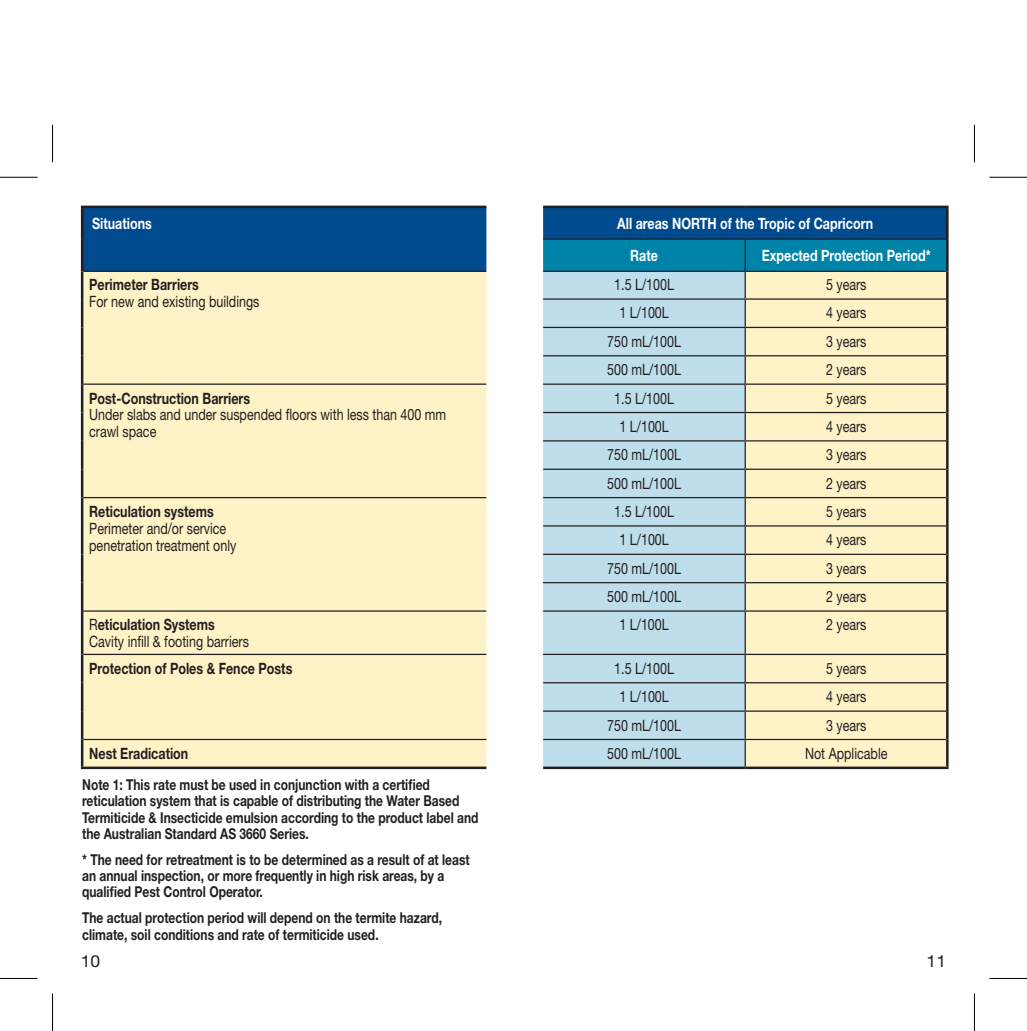
<style>
.page{position:relative;width:1027px;height:1031px;background:#fff}
.page>*{position:absolute;margin:0;border:0;box-sizing:border-box;transform-origin:0 0}
.t1{font:16.75px "Helvetica Neue";color:#231f20;scale:1.05 1}
.t2{font:15.5px/17px "Helvetica Neue";color:#231f20;scale:.8 1}
.t3{font:700 15.5px "Helvetica Neue";color:#231f20;scale:.8 1}
.t4{font:700 15.5px/32.2px "Helvetica Neue";color:#fff;scale:.8 1}
.t5{font:700 15px/16.2px "Helvetica Neue";color:#231f20;scale:.8 1}
.s1{font-weight:700}
</style>
<div class="page">
<svg style="left:83px;top:207px;width:862px;height:64px;background:#165996"></svg>
<svg style="left:83px;top:271px;width:862px;height:496px;background:#fdf2cc"></svg>
<div style="left:543px;top:611px;width:201px;height:155px;background:#bddeea"></div>
<hr style="left:81px;top:208px;width:2px;height:31px;background:#231f20">
<hr style="left:81px;top:239px;width:2px;height:32px;background:#231f20">
<hr style="left:945px;top:208px;width:3px;height:31px;background:#231f20">
<hr style="left:945px;top:239px;width:3px;height:32px;background:#231f20">
<hr style="left:81px;top:271px;width:2px;height:28px;background:#231f20">
<hr style="left:81px;top:299px;width:2px;height:28px;background:#231f20">
<hr style="left:81px;top:327px;width:2px;height:29px;background:#231f20">
<hr style="left:81px;top:356px;width:2px;height:28px;background:#231f20">
<hr style="left:945px;top:271px;width:3px;height:28px;background:#231f20">
<hr style="left:945px;top:299px;width:3px;height:28px;background:#231f20">
<hr style="left:945px;top:327px;width:3px;height:29px;background:#231f20">
<hr style="left:945px;top:356px;width:3px;height:28px;background:#231f20">
<hr style="left:81px;top:384px;width:2px;height:28px;background:#231f20">
<hr style="left:81px;top:412px;width:2px;height:29px;background:#231f20">
<hr style="left:81px;top:441px;width:2px;height:28px;background:#231f20">
<hr style="left:81px;top:469px;width:2px;height:28px;background:#231f20">
<hr style="left:945px;top:384px;width:3px;height:28px;background:#231f20">
<hr style="left:945px;top:412px;width:3px;height:29px;background:#231f20">
<hr style="left:945px;top:441px;width:3px;height:28px;background:#231f20">
<hr style="left:945px;top:469px;width:3px;height:28px;background:#231f20">
<hr style="left:81px;top:497px;width:2px;height:29px;background:#231f20">
<hr style="left:81px;top:526px;width:2px;height:28px;background:#231f20">
<hr style="left:81px;top:554px;width:2px;height:28px;background:#231f20">
<hr style="left:81px;top:582px;width:2px;height:29px;background:#231f20">
<hr style="left:945px;top:497px;width:3px;height:29px;background:#231f20">
<hr style="left:945px;top:526px;width:3px;height:28px;background:#231f20">
<hr style="left:945px;top:554px;width:3px;height:28px;background:#231f20">
<hr style="left:945px;top:582px;width:3px;height:29px;background:#231f20">
<hr style="left:81px;top:611px;width:2px;height:43px;background:#231f20">
<hr style="left:945px;top:611px;width:3px;height:43px;background:#231f20">
<hr style="left:81px;top:654px;width:2px;height:28px;background:#231f20">
<hr style="left:81px;top:682px;width:2px;height:29px;background:#231f20">
<hr style="left:81px;top:711px;width:2px;height:28px;background:#231f20">
<hr style="left:945px;top:654px;width:3px;height:28px;background:#231f20">
<hr style="left:945px;top:682px;width:3px;height:29px;background:#231f20">
<hr style="left:945px;top:711px;width:3px;height:28px;background:#231f20">
<hr style="left:81px;top:739px;width:2px;height:27px;background:#231f20">
<hr style="left:945px;top:739px;width:3px;height:27px;background:#231f20">
<hr style="left:83px;top:271px;width:403px;height:1px;background:#231f20">
<hr style="left:543px;top:238px;width:202px;height:2px;background:#231f20">
<hr style="left:745px;top:238px;width:200px;height:2px;background:#231f20">
<hr style="left:83px;top:383px;width:403px;height:2px;background:#231f20">
<hr style="left:83px;top:497px;width:403px;height:1px;background:#231f20">
<svg style="left:543px;top:239px;width:404px;height:371px;background:#c2d5cb"></svg>
<hr style="left:83px;top:610px;width:403px;height:1px;background:#231f20">
<hr style="left:543px;top:610px;width:202px;height:1px;background:#231f20">
<hr style="left:745px;top:610px;width:200px;height:1px;background:#231f20">
<hr style="left:744px;top:611px;width:1px;height:42px;background:#231f20">
<hr style="left:83px;top:653px;width:403px;height:2px;background:#231f20">
<hr style="left:543px;top:653px;width:202px;height:2px;background:#231f20">
<hr style="left:745px;top:653px;width:200px;height:2px;background:#231f20">
<hr style="left:543px;top:682px;width:202px;height:1px;background:#231f20">
<hr style="left:745px;top:682px;width:200px;height:1px;background:#231f20">
<hr style="left:543px;top:710px;width:202px;height:1px;background:#231f20">
<hr style="left:745px;top:710px;width:200px;height:1px;background:#231f20">
<hr style="left:83px;top:738px;width:403px;height:2px;background:#231f20">
<hr style="left:543px;top:738px;width:202px;height:2px;background:#231f20">
<hr style="left:745px;top:738px;width:200px;height:2px;background:#231f20">
<svg style="left:744px;top:655px;width:1px;height:111px"></svg>
<hr style="left:81px;top:766px;width:405px;height:3px;background:#231f20">
<hr style="left:543px;top:766px;width:202px;height:3px;background:#231f20">
<hr style="left:745px;top:766px;width:203px;height:3px;background:#231f20">
<hr style="left:81px;top:206px;width:405px;height:2px;background:#231f20">
<hr style="left:543px;top:206px;width:202px;height:2px;background:#231f20">
<hr style="left:745px;top:206px;width:203px;height:2px;background:#231f20">
<hr style="left:0;top:177px;width:38px;height:1px;background:#000">
<hr style="left:989px;top:177px;width:37px;height:1px;background:#000">
<hr style="left:0;top:978px;width:38px;height:1px;background:#000">
<hr style="left:989px;top:978px;width:37px;height:1px;background:#000">
<hr style="left:52px;top:125px;width:1px;height:37px;background:#000">
<hr style="left:52px;top:993px;width:1px;height:37px;background:#000">
<hr style="left:973px;top:125px;width:1px;height:37px;background:#000">
<hr style="left:973px;top:993px;width:1px;height:37px;background:#000">
<p class="t4" style="left:92px;top:207px;width:76px">Situations</p>
<p class="t4" style="left:630px;top:207px;width:305px;text-indent:-13px">All areas NORTH of the Tropic of Capricorn<br>Rate</p>
<p class="t4" style="left:761px;top:239px;width:213px">Expected Protection Period*</p>
<p class="t3" style="left:89px;top:275px;width:139px">Perimeter Barriers</p>
<p class="t2" style="left:89px;top:293px;width:214px">For new and existing buildings</p>
<p class="t2" style="left:614px;top:276px;width:76px">1 .5 L/1 00L</p>
<p class="t2" style="left:825px;top:276px;width:52px">5 years</p>
<p class="t2" style="left:619px;top:304px;width:63px">1 L/1 00L</p>
<p class="t2" style="left:825px;top:304px;width:52px">4 years</p>
<p class="t2" style="left:607px;top:332px;width:94px">750 mL/1 00L</p>
<p class="t2" style="left:825px;top:332px;width:52px">3 years</p>
<p class="t2" style="left:607px;top:361px;width:94px">500 mL/1 00L</p>
<p class="t2" style="left:825px;top:361px;width:52px">2 years</p>
<p class="t3" style="left:89px;top:388px;width:203px">Post-Construction Barriers</p>
<p class="t2" style="left:89px;top:406px;width:448px">Under slabs and under suspended floors with less than 400 mm crawl space</p>
<p class="t2" style="left:614px;top:389px;width:76px">1 .5 L/1 00L</p>
<p class="t2" style="left:825px;top:389px;width:52px">5 years</p>
<p class="t2" style="left:619px;top:417px;width:63px">1 L/1 00L</p>
<p class="t2" style="left:825px;top:417px;width:52px">4 years</p>
<p class="t2" style="left:607px;top:446px;width:94px">750 mL/1 00L</p>
<p class="t2" style="left:825px;top:446px;width:52px">3 years</p>
<p class="t2" style="left:607px;top:474px;width:94px">500 mL/1 00L</p>
<p class="t2" style="left:825px;top:474px;width:52px">2 years</p>
<p class="t3" style="left:89px;top:502px;width:157px">Reticulation systems</p>
<p class="t2" style="left:89px;top:519px;width:185px">Perimeter and/or service penetration treatment only</p>
<p class="t2" style="left:614px;top:502px;width:76px">1 .5 L/1 00L</p>
<p class="t2" style="left:825px;top:502px;width:52px">5 years</p>
<p class="t2" style="left:619px;top:531px;width:63px">1 L/1 00L</p>
<p class="t2" style="left:825px;top:531px;width:52px">4 years</p>
<p class="t2" style="left:607px;top:559px;width:94px">750 mL/1 00L</p>
<p class="t2" style="left:825px;top:559px;width:52px">3 years</p>
<p class="t2" style="left:607px;top:588px;width:94px">500 mL/1 00L</p>
<p class="t2" style="left:825px;top:588px;width:52px">2 years</p>
<p class="t2" style="left:89px;top:616px;width:201px">R<span class="s1">eticulation Systems<br></span>Cavity infill &amp; footing barriers</p>
<p class="t2" style="left:619px;top:616px;width:63px">1 L/1 00L</p>
<p class="t2" style="left:825px;top:616px;width:52px">2 years</p>
<p class="t3" style="left:89px;top:658px;width:255px">Protection of Poles &amp; Fence Posts</p>
<p class="t2" style="left:614px;top:659px;width:76px">1 .5 L/1 00L</p>
<p class="t2" style="left:825px;top:659px;width:52px">5 years</p>
<p class="t2" style="left:619px;top:688px;width:63px">1 L/1 00L</p>
<p class="t2" style="left:825px;top:688px;width:52px">4 years</p>
<p class="t2" style="left:607px;top:716px;width:94px">750 mL/1 00L</p>
<p class="t2" style="left:825px;top:716px;width:52px">3 years</p>
<p class="t3" style="left:89px;top:743px;width:125px">Nest Eradication</p>
<p class="t2" style="left:607px;top:744px;width:94px">500 mL/1 00L</p>
<p class="t2" style="left:804px;top:744px;width:105px">Not Applicable</p>
<p class="t5" style="left:82px;top:776px;width:497px">Note 1: This rate must be used in conjunction with a certified reticulation system that is capable of distributing the Water Based Termiticide &amp; Insecticide emulsion according to the product label and the Australian Standard AS 3660 Series.</p>
<p class="t5" style="left:82px;top:851px;width:486px">* The need for retreatment is to be determined as a result of at least an annual inspection, or more frequently in high risk areas, by a qualified Pest Control Operator.</p>
<p class="t5" style="left:82px;top:909px;width:451px">The actual protection period will depend on the termite hazard, climate, soil conditions and rate of termiticide used.</p>
<p class="t1" style="left:81px;top:951px;width:20px">1 0</p>
<p class="t1" style="left:926px;top:951px;width:8px">11</p>
</div>
